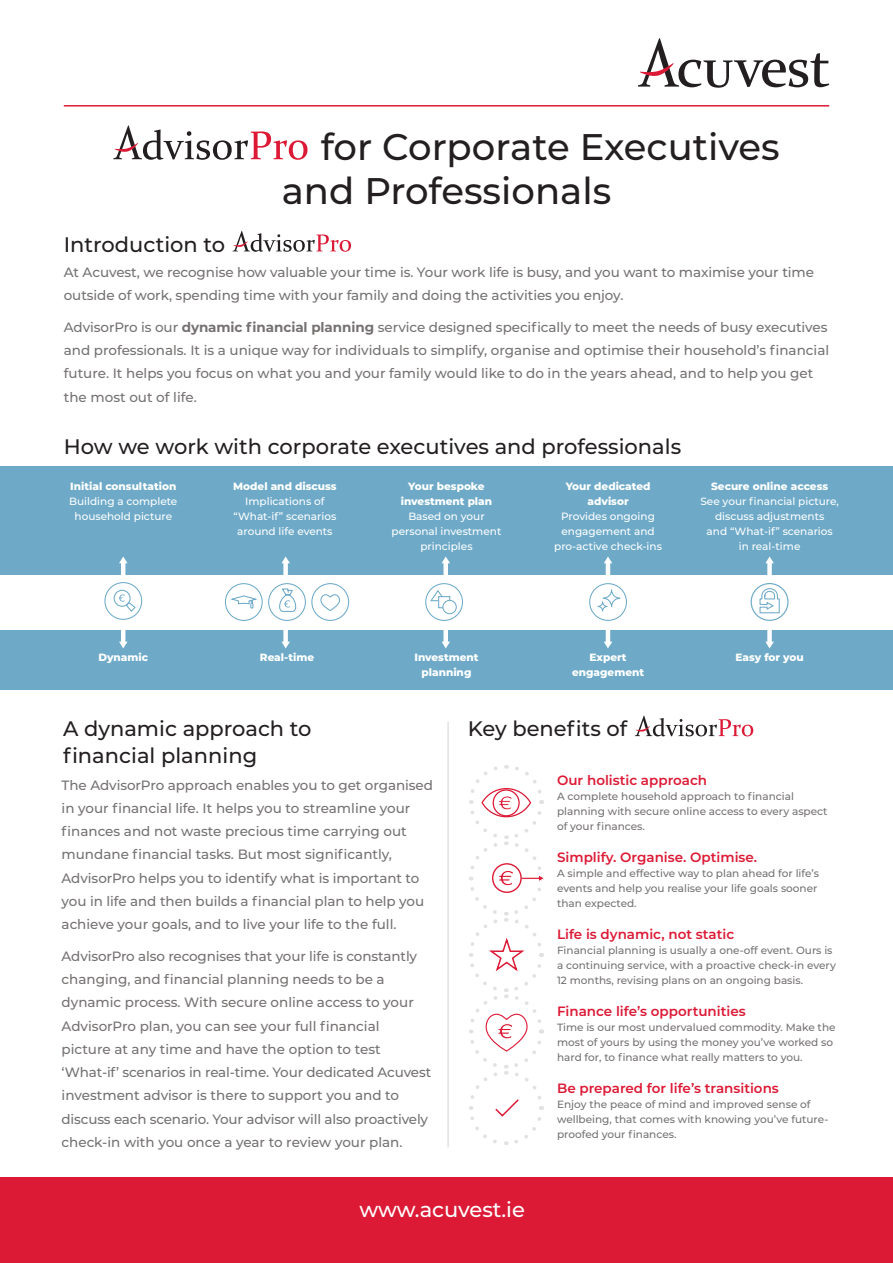
<style>
.page{position:relative;width:893px;height:1263px;background:#fff}
.page>*{position:absolute;margin:0;border:0;box-sizing:border-box;transform-origin:0 0}
.t1{font:500 37.05px/44.1px "Montserrat";color:#231f20}
.t2{font:500 21px/27px "Montserrat";color:#231f20}
.t3{font:500 21px "Montserrat";letter-spacing:-.005em;color:#fff}
.t4{font:500 13.5px/23.2px "Montserrat";letter-spacing:-.005em;color:#757171}
.t5{font:600 13.5px "Montserrat";color:#dc1a36}
.t6{font:500 10.5px/15px "Montserrat";color:#757171}
.t7{font:500 10.5px/15px "Montserrat";color:#fff;text-align:center}
.t8{font:800 10.5px/15px "Montserrat";color:#fff;text-align:center}
.s1{font-weight:700}
</style>
<div class="page">
<div style="left:0;top:466px;width:893px;height:108px;background:#6eaac8"></div>
<div style="left:0;top:630px;width:893px;height:60px;background:#6eaac8"></div>
<svg style="left:638px;top:38px;width:191px;height:50px"></svg>
<svg style="left:233px;top:231px;width:118px;height:21px"></svg>
<svg style="left:635px;top:715px;width:118px;height:21px"></svg>
<svg style="left:113px;top:125px;width:195px;height:35px"></svg>
<hr style="left:64px;top:105px;width:765px;height:2px;background:#dc1a36">
<div style="left:0;top:1178px;width:893px;height:85px;background:#dc1a36"></div>
<hr style="left:447px;top:721px;width:2px;height:426px;background:#e3e1e1">
<svg style="left:604px;top:556px;width:8px;height:19px"></svg>
<svg style="left:119px;top:556px;width:9px;height:27px"></svg>
<svg style="left:469px;top:765px;width:75px;height:380px"></svg>
<svg style="left:442px;top:630px;width:8px;height:18px"></svg>
<svg style="left:604px;top:630px;width:8px;height:18px"></svg>
<svg style="left:765px;top:630px;width:9px;height:18px"></svg>
<svg style="left:281px;top:630px;width:9px;height:18px"></svg>
<svg style="left:119px;top:630px;width:9px;height:18px"></svg>
<div style="left:268px;top:583px;width:38px;height:38px;border:1px solid #6eaac8;border-radius:50%"></div>
<div style="left:104px;top:582px;width:38px;height:38px;border:1px solid #6eaac8;border-radius:50%"></div>
<svg style="left:279px;top:556px;width:18px;height:57px"></svg>
<svg style="left:320px;top:594px;width:20px;height:17px"></svg>
<div style="left:425px;top:583px;width:38px;height:38px;border:1px solid #6eaac8;border-radius:50%"></div>
<div style="left:589px;top:583px;width:38px;height:38px;border:1px solid #6eaac8;border-radius:50%"></div>
<div style="left:311px;top:583px;width:38px;height:38px;border:1px solid #6eaac8;border-radius:50%"></div>
<div style="left:225px;top:583px;width:38px;height:38px;border:1px solid #6eaac8;border-radius:50%"></div>
<svg style="left:230px;top:595px;width:27px;height:14px"></svg>
<svg style="left:429px;top:556px;width:21px;height:46px"></svg>
<div style="left:438px;top:596px;width:12px;height:12px;background:#fff;border:1px solid #6eaac8"></div>
<div style="left:443px;top:600px;width:13px;height:14px;background:#fff;border-radius:50%"></div>
<div style="left:442px;top:600px;width:15px;height:14px;border:1px solid #6eaac8;border-radius:50%"></div>
<div style="left:603px;top:589px;width:17px;height:18px;border:1px solid #6eaac8;border-radius:8px"></div>
<div style="left:597px;top:601px;width:11px;height:11px;border:1px solid #6eaac8;border-radius:5px"></div>
<svg style="left:759px;top:556px;width:21px;height:58px"></svg>
<div style="left:114px;top:590px;width:17px;height:17px;border:1px solid #6eaac8;border-radius:50%"></div>
<svg style="left:119px;top:594px;width:18px;height:19px"></svg>
<div style="left:751px;top:583px;width:37px;height:38px;border:1px solid #6eaac8;border-radius:50%"></div>
<div style="left:492px;top:863px;width:30px;height:30px;border:1px solid #dc1a36;border-radius:50%"></div>
<h2 class="t2" style="left:64px;top:230px;width:163px">Introduction to</h2>
<h1 class="t1" style="left:282px;top:123px;width:500px;text-indent:39px">for Corporate Executives and Professionals</h1>
<p class="t4" style="left:64px;top:260px;width:752px">At Acuvest, we recognise how valuable your time is. Your work life is busy, and you want to maximise your time outside of work, spending time with your family and doing the activities you enjoy.</p>
<p class="t4" style="left:64px;top:315px;width:767px">AdvisorPro is our <span class="s1">dynamic financial planning</span> service designed specifically to meet the needs of busy executives and professionals. It is a unique way for individuals to simplify, organise and optimise their household’s financial future. It helps you focus on what you and your family would like to do in the years ahead, and to help you get the most out of life.</p>
<h2 class="t2" style="left:64px;top:432px;width:619px">How we work with corporate executives and professionals</h2>
<p class="t8" style="left:70px;top:478px;width:108px">Initial consultation</p>
<p class="t7" style="left:69px;top:494px;width:110px">Building a complete household picture</p>
<p class="t8" style="left:233px;top:478px;width:105px">Model and discuss</p>
<p class="t7" style="left:233px;top:494px;width:104px">Implications of “What-if” scenarios around life events</p>
<p class="t8" style="left:401px;top:478px;width:93px">Your bespoke investment plan</p>
<p class="t7" style="left:392px;top:509px;width:111px">Based on your personal investment principles</p>
<p class="t8" style="left:566px;top:478px;width:86px">Your dedicated advisor</p>
<p class="t7" style="left:554px;top:509px;width:109px">Provides ongoing engagement and pro-active check-ins</p>
<p class="t8" style="left:711px;top:478px;width:119px">Secure online access</p>
<p class="t7" style="left:700px;top:494px;width:140px">See your financial picture, discuss adjustments<br>and “What-if” scenarios in real-time</p>
<p class="t8" style="left:98px;top:649px;width:51px">Dynamic</p>
<p class="t8" style="left:260px;top:649px;width:56px">Real-time</p>
<p class="t8" style="left:414px;top:649px;width:66px">Investment planning</p>
<p class="t8" style="left:572px;top:649px;width:74px">Expert engagement</p>
<p class="t8" style="left:735px;top:649px;width:70px">Easy for you</p>
<h2 class="t2" style="left:63px;top:714px;width:250px">A dynamic approach to financial planning</h2>
<p class="t4" style="left:62px;top:773px;width:373px">The AdvisorPro approach enables you to get organised in your financial life. It helps you to streamline your finances and not waste precious time carrying out mundane financial tasks. But most significantly, AdvisorPro helps you to identify what is important to you in life and then builds a financial plan to help you achieve your goals, and to live your life to the full.</p>
<p class="t4" style="left:62px;top:944px;width:371px">AdvisorPro also recognises that your life is constantly changing, and financial planning needs to be a dynamic process. With secure online access to your AdvisorPro plan, you can see your full financial picture at any time and have the option to test ‘What-if’ scenarios in real-time. Your dedicated Acuvest investment advisor is there to support you and to discuss each scenario. Your advisor will also proactively check-in with you once a year to review your plan.</p>
<h2 class="t2" style="left:468px;top:715px;width:161px">Key benefits of</h2>
<p class="t5" style="left:557px;top:771px;width:152px">Our holistic approach</p>
<p class="t6" style="left:557px;top:788px;width:272px">A complete household approach to financial planning with secure online access to every aspect of your finances.</p>
<p class="t5" style="left:557px;top:848px;width:202px">Simplify. Organise. Optimise.</p>
<p class="t6" style="left:557px;top:866px;width:263px">A simple and effective way to plan ahead for life’s events and help you realise your life goals sooner than expected.</p>
<p class="t5" style="left:557px;top:924px;width:179px">Life is dynamic, not static</p>
<p class="t6" style="left:557px;top:942px;width:280px">Financial planning is usually a one-off event. Ours is a continuing service, with a proactive check-in every<br>12 months, revising plans on an ongoing basis.</p>
<p class="t5" style="left:557px;top:1002px;width:190px">Finance life’s opportunities</p>
<p class="t6" style="left:557px;top:1020px;width:280px">Time is our most undervalued commodity. Make the most of yours by using the money you’ve worked so hard for, to finance what really matters to you.</p>
<p class="t5" style="left:557px;top:1079px;width:223px">Be prepared for life’s transitions</p>
<p class="t6" style="left:557px;top:1096px;width:273px">Enjoy the peace of mind and improved sense of wellbeing, that comes with knowing you’ve future&shy;proofed your finances.</p>
<h2 class="t3" style="left:360px;top:1195px;width:167px">www.acuvest.ie</h2>
</div>
